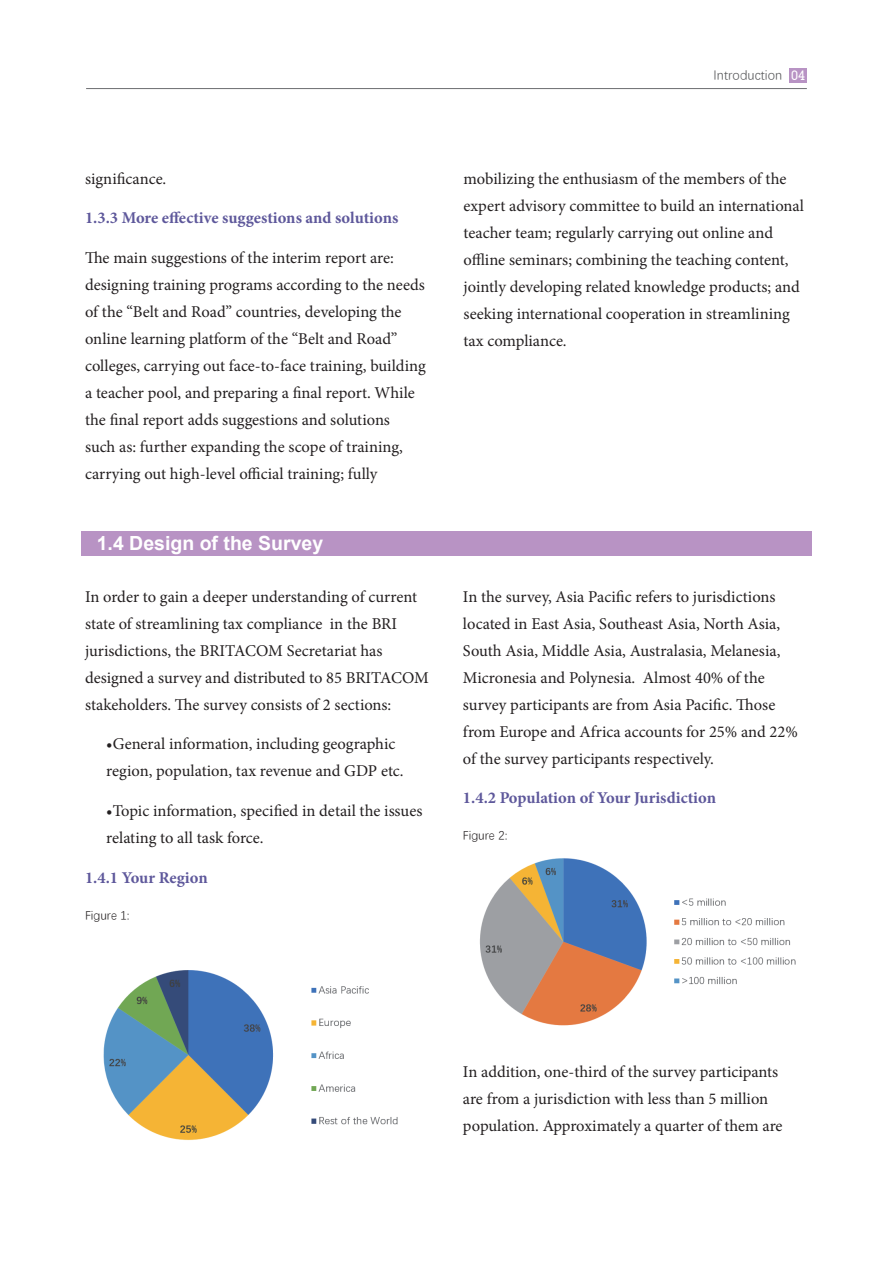
<style>
.page{position:relative;width:893px;height:1263px;background:#fff}
.page>*{position:absolute;margin:0;border:0;box-sizing:border-box;transform-origin:0 0}
.t1{font:700 19.5px "Arial";color:#fff}
.t2{font:16.5px/27px "Minion Pro";color:#231f20}
.t3{font:700 16.5px "Minion Pro";letter-spacing:-.005em;color:#5e589b}
.t4{font:13.05px "Deng Xian";color:#57585a}
.t5{font:12px "Deng Xian";color:#231f20}
.s1{font-family:"Geometric Slab 703 BT";font-weight:500;font-size:13.35px;color:#fff}
</style>
<div class="page">
<div style="left:789px;top:68px;width:18px;height:14px;background:#b893c4"></div>
<hr style="left:86px;top:88px;width:721px;height:1px;background:#6c6d70">
<div style="left:81px;top:531px;width:730px;height:25px;background:#b893c4"></div>
<img style="left:103px;top:970px;width:295px;height:170px">
<img style="left:480px;top:858px;width:316px;height:168px">
<p class="t4" style="left:714px;top:66px;width:93px">Introduction <span class="s1">04</span></p>
<p class="t2" style="left:85px;top:165px;width:83px">significance.</p>
<p class="t3" style="left:85px;top:207px;width:315px">1.3.3 More effective suggestions and solutions</p>
<p class="t2" style="left:85px;top:244px;width:342px">The main suggestions of the interim report are: designing training programs according to the needs of the “Belt and Road” countries, developing the online learning platform of the “Belt and Road” colleges, carrying out face-to-face training, building a teacher pool, and preparing a final report. While the final report adds suggestions and solutions<br>such as: further expanding the scope of training, carrying out high-level official training; fully</p>
<p class="t1" style="left:97px;top:531px;width:228px">1.4 Design of the Survey</p>
<p class="t2" style="left:85px;top:583px;width:345px">In order to gain a deeper understanding of current state of streamlining tax compliance in the BRI jurisdictions, the BRITACOM Secretariat has designed a survey and distributed to 85 BRITACOM stakeholders. The survey consists of 2 sections:</p>
<p class="t2" style="left:106px;top:731px;width:299px">•General information, including geographic region, population, tax revenue and GDP etc.</p>
<p class="t2" style="left:106px;top:797px;width:318px">•Topic information, specified in detail the issues relating to all task force.</p>
<p class="t3" style="left:85px;top:866px;width:124px">1.4.1 Your Region</p>
<p class="t5" style="left:85px;top:907px;width:46px">Figure 1:</p>
<p class="t2" style="left:463px;top:165px;width:342px">mobilizing the enthusiasm of the members of the expert advisory committee to build an international teacher team; regularly carrying out online and offline seminars; combining the teaching content, jointly developing related knowledge products; and seeking international cooperation in streamlining tax compliance.</p>
<p class="t2" style="left:463px;top:583px;width:336px">In the survey, Asia Pacific refers to jurisdictions located in East Asia, Southeast Asia, North Asia, South Asia, Middle Asia, Australasia, Melanesia, Micronesia and Polynesia. Almost 40% of the survey participants are from Asia Pacific. Those from Europe and Africa accounts for 25% and 22% of the survey participants respectively.</p>
<p class="t3" style="left:463px;top:786px;width:255px">1.4.2 Population of Your Jurisdiction</p>
<p class="t5" style="left:463px;top:828px;width:46px">Figure 2:</p>
<p class="t2" style="left:463px;top:1058px;width:321px">In addition, one-third of the survey participants are from a jurisdiction with less than 5 million population. Approximately a quarter of them are</p>
</div>
